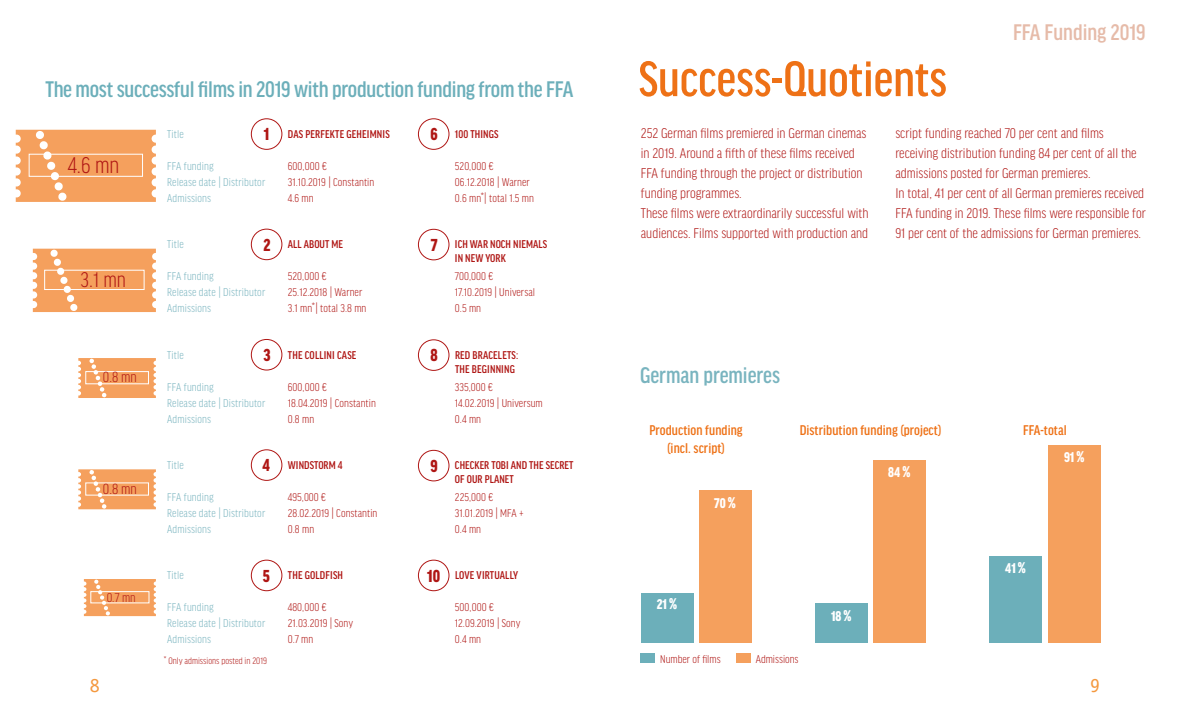
<style>
.page{position:relative;width:1191px;height:709px;background:#fff}
.page>*{position:absolute;margin:0;border:0;box-sizing:border-box;transform-origin:0 0}
.t1{font:500 condensed 53px "Good Headline Pro";color:#ee7116}
.t2{font:300 condensed 24.2px "Good Headline Pro";color:#af1614}
.t3{font:500 condensed 24px "Good Headline Pro";letter-spacing:-.01em;color:#6cafba}
.t4{font:500 condensed 24px "Good Headline Pro";color:#79b4bf}
.t5{font:500 condensed 24px "Good Headline Pro";color:#e6bba9}
.t6{font:300 condensed 22.6px "Good Headline Pro";color:#af1614}
.t7{font:20px "Officina Sans";color:#f4983e}
.t8{font:900 condensed 18.4px "Good Headline Pro";color:#af1614}
.t9{font:300 condensed 15.6px "Good Headline Pro";color:#af1614}
.t10{font:300 condensed 15px/20px "Good Headline Pro";color:#af1614}
.t11{font:500 condensed 15px/18px "Good Headline Pro";letter-spacing:.005em;color:#ee7116;text-align:center}
.t12{font:900 condensed 15px "Good Headline Pro";color:#fff}
.t13{font:300 condensed 13.7px "Good Headline Pro";color:#af1614}
.t14{font:300 condensed 12px/16px "Good Headline Pro";letter-spacing:.005em;color:#af1614}
.t15{font:300 condensed 12px/16px "Good Headline Pro";letter-spacing:.01em;color:#79b4bf}
.t16{font:500 condensed 12px/14px "Good Headline Pro";letter-spacing:.005em;color:#af1614}
.t17{font:300 condensed 10px "Good Headline Pro";color:#af1614}
.s1{font-weight:900;font-size:18.4px}
</style>
<div class="page">
<svg style="left:16px;top:130px;width:140px;height:72px"></svg>
<div style="left:29px;top:154px;width:114px;height:23px;border:1px solid #fff"></div>
<svg style="left:33px;top:249px;width:123px;height:63px"></svg>
<div style="left:44px;top:270px;width:101px;height:20px;border:1px solid #fff"></div>
<svg style="left:78px;top:358px;width:78px;height:40px"></svg>
<div style="left:85px;top:371px;width:64px;height:13px;border:1px solid #fff"></div>
<svg style="left:78px;top:469px;width:78px;height:40px"></svg>
<svg style="left:84px;top:579px;width:72px;height:37px"></svg>
<div style="left:90px;top:591px;width:59px;height:12px;border:1px solid #fff"></div>
<div style="left:641px;top:653px;width:14px;height:10px;background:#6cafba"></div>
<div style="left:736px;top:653px;width:14px;height:10px;background:#f5a05d"></div>
<div style="left:699px;top:491px;width:52px;height:152px;background:#f5a05d"></div>
<div style="left:641px;top:593px;width:52px;height:50px;background:#6cafba"></div>
<div style="left:1048px;top:445px;width:52px;height:198px;background:#f5a05d"></div>
<div style="left:989px;top:556px;width:53px;height:87px;background:#6cafba"></div>
<div style="left:873px;top:460px;width:52px;height:183px;background:#f5a05d"></div>
<div style="left:815px;top:604px;width:52px;height:39px;background:#6cafba"></div>
<div style="left:251px;top:118px;width:31px;height:32px;border:1px solid #af1614;border-radius:50%"></div>
<div style="left:418px;top:118px;width:31px;height:32px;border:1px solid #af1614;border-radius:50%"></div>
<div style="left:251px;top:229px;width:31px;height:31px;border:1px solid #af1614;border-radius:50%"></div>
<div style="left:418px;top:229px;width:31px;height:31px;border:1px solid #af1614;border-radius:50%"></div>
<div style="left:251px;top:339px;width:31px;height:31px;border:1px solid #af1614;border-radius:50%"></div>
<div style="left:418px;top:339px;width:31px;height:32px;border:1px solid #af1614;border-radius:50%"></div>
<div style="left:251px;top:560px;width:31px;height:31px;border:1px solid #af1614;border-radius:50%"></div>
<div style="left:418px;top:560px;width:31px;height:31px;border:1px solid #af1614;border-radius:50%"></div>
<div style="left:251px;top:449px;width:31px;height:32px;border:1px solid #af1614;border-radius:50%"></div>
<div style="left:418px;top:450px;width:31px;height:31px;border:1px solid #af1614;border-radius:50%"></div>
<h3 class="t3" style="left:45px;top:77px;width:529px">The most successful films in 2019 with production funding from the FFA</h3>
<h2 class="t2" style="left:68px;top:153px;width:53px">4.6 mn</h2>
<h3 class="t6" style="left:81px;top:268px;width:47px">3.1 mn</h3>
<p class="t9" style="left:103px;top:369px;width:35px">0.8 mn</p>
<p class="t9" style="left:103px;top:480px;width:35px">0.8 mn</p>
<p class="t13" style="left:107px;top:590px;width:30px">0.7 mn</p>
<p class="t8" style="left:430px;top:124px;width:9px">6</p>
<p class="t8" style="left:264px;top:124px;width:7px">1</p>
<p class="t16" style="left:455px;top:127px;width:45px">100 THINGS</p>
<p class="t14" style="left:455px;top:158px;width:80px">520,000 €<br>06.12.2018 | Warner<br>0.6 mn*| total 1.5 mn</p>
<p class="t16" style="left:288px;top:127px;width:103px">DAS PERFEKTE GEHEIMNIS</p>
<p class="t14" style="left:288px;top:158px;width:88px">600,000 €<br>31.10.2019 | Constantin<br>4.6 mn</p>
<p class="t15" style="left:167px;top:126px;width:18px">Title</p>
<p class="t15" style="left:167px;top:158px;width:99px">FFA funding<br>Release date | Distributor<br>Admissions</p>
<p class="t8" style="left:263px;top:235px;width:9px">2</p>
<p class="t16" style="left:455px;top:237px;width:94px">ICH WAR NOCH NIEMALS<br>IN NEW YORK</p>
<p class="t14" style="left:455px;top:268px;width:81px">700,000 €<br>17.10.2019 | Universal<br>0.5 mn</p>
<p class="t8" style="left:431px;top:235px;width:8px">7</p>
<p class="t16" style="left:288px;top:237px;width:50px">ALL ABOUT ME</p>
<p class="t14" style="left:288px;top:268px;width:80px">520,000 €<br>25.12.2018 | Warner<br>3.1 mn*| total 3.8 mn</p>
<p class="t15" style="left:167px;top:236px;width:18px">Title</p>
<p class="t15" style="left:167px;top:268px;width:99px">FFA funding<br>Release date | Distributor<br>Admissions</p>
<p class="t16" style="left:263px;top:348px;width:94px"><span class="s1">3</span> THE COLLINI CASE</p>
<p class="t14" style="left:288px;top:379px;width:90px">600,000 €<br>18.04.2019 | Constantin<br>0.8 mn</p>
<p class="t15" style="left:167px;top:347px;width:18px">Title</p>
<p class="t15" style="left:167px;top:379px;width:99px">FFA funding<br>Release date | Distributor<br>Admissions</p>
<p class="t16" style="left:430px;top:348px;width:89px;text-align:right"><span class="s1">8</span> RED BRACELETS:<br>THE BEGINNING</p>
<p class="t14" style="left:455px;top:379px;width:89px">335,000 €<br>14.02.2019 | Universum<br>0.4 mn</p>
<p class="t8" style="left:262px;top:455px;width:9px">4</p>
<p class="t16" style="left:455px;top:458px;width:120px">CHECKER TOBI AND THE SECRET<br>OF OUR PLANET</p>
<p class="t14" style="left:455px;top:489px;width:70px">225,000 €<br>31.01.2019 | MFA +<br>0.4 mn</p>
<p class="t16" style="left:288px;top:458px;width:56px">WINDSTORM 4</p>
<p class="t8" style="left:430px;top:456px;width:9px">9</p>
<p class="t14" style="left:288px;top:489px;width:91px">495,000 €<br>28.02.2019 | Constantin<br>0.8 mn</p>
<p class="t15" style="left:167px;top:457px;width:18px">Title</p>
<p class="t15" style="left:167px;top:489px;width:99px">FFA funding<br>Release date | Distributor<br>Admissions</p>
<p class="t8" style="left:427px;top:565px;width:14px">10</p>
<p class="t8" style="left:263px;top:565px;width:9px">5</p>
<p class="t16" style="left:455px;top:568px;width:56px">LOVE VIRTUALLY</p>
<p class="t14" style="left:455px;top:599px;width:67px">500,000 €<br>12.09.2019 | Sony<br>0.4 mn</p>
<p class="t16" style="left:288px;top:568px;width:55px">THE GOLDFISH</p>
<p class="t14" style="left:288px;top:599px;width:67px">480,000 €<br>21.03.2019 | Sony<br>0.7 mn</p>
<p class="t15" style="left:167px;top:567px;width:18px">Title</p>
<p class="t15" style="left:167px;top:599px;width:99px">FFA funding<br>Release date | Distributor<br>Admissions</p>
<p class="t17" style="left:164px;top:655px;width:105px">* Only admissions posted in 2019</p>
<h1 class="t1" style="left:639px;top:51px;width:310px">Success-Quotients</h1>
<h3 class="t5" style="left:1013px;top:19px;width:134px">FFA Funding 2019</h3>
<p class="t10" style="left:641px;top:123px;width:229px">252 German films premiered in German cinemas in 2019. Around a fifth of these films received FFA funding through the project or distribution funding programmes.<br>These films were extraordinarily successful with audiences. Films supported with production and</p>
<p class="t10" style="left:895px;top:123px;width:252px">script funding reached 70 per cent and films receiving distribution funding 84 per cent of all the admissions posted for German premieres.<br>In total, 41 per cent of all German premieres received FFA funding in 2019. These films were responsible for 91 per cent of the admissions for German premieres.</p>
<h3 class="t4" style="left:640px;top:362px;width:142px">German premieres</h3>
<p class="t11" style="left:649px;top:421px;width:95px">Production funding (incl. script)</p>
<p class="t11" style="left:799px;top:421px;width:143px">Distribution funding (project)</p>
<p class="t11" style="left:1023px;top:421px;width:45px">FFA-total</p>
<p class="t12" style="left:1064px;top:449px;width:22px">91 %</p>
<p class="t12" style="left:714px;top:495px;width:23px">70 %</p>
<p class="t12" style="left:657px;top:596px;width:22px">21 %</p>
<p class="t14" style="left:660px;top:651px;width:62px">Number of films</p>
<p class="t14" style="left:756px;top:651px;width:44px">Admissions</p>
<p class="t12" style="left:831px;top:608px;width:22px">18 %</p>
<p class="t12" style="left:888px;top:464px;width:24px">84 %</p>
<p class="t12" style="left:1005px;top:560px;width:22px">41 %</p>
<h3 class="t7" style="left:90px;top:673px;width:11px">8</h3>
<h3 class="t7" style="left:1090px;top:673px;width:11px">9</h3>
</div>
